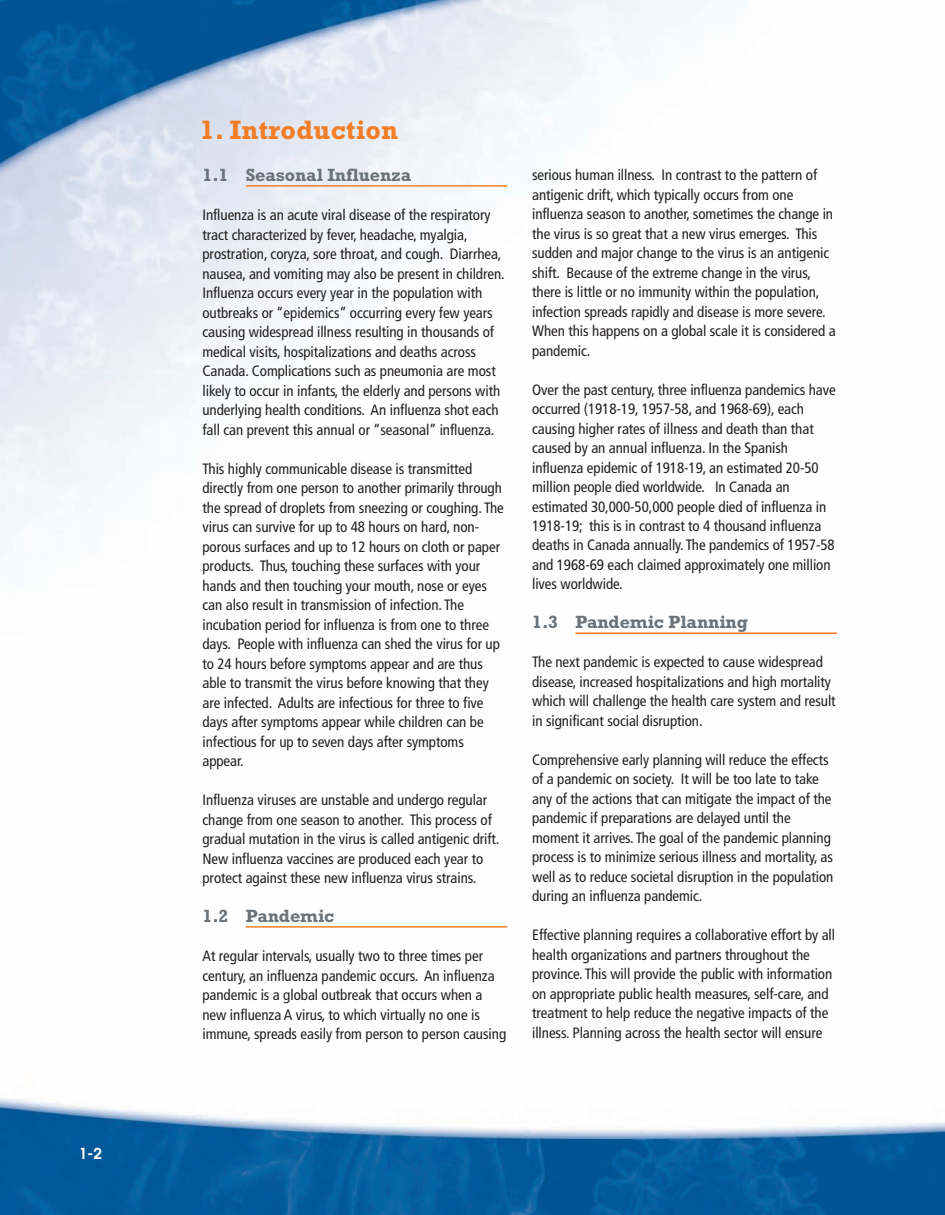
<style>
.page{position:relative;width:945px;height:1215px;background:#fff}
.page>*{position:absolute;margin:0;border:0;box-sizing:border-box;transform-origin:0 0}
.t1{font:700 27px "Rockwell";letter-spacing:.01em;color:#f47e27}
.t2{font:700 18px "Rockwell";letter-spacing:-.005em;color:#697379}
.t3{font:600 15.15px "Avant Garde";color:#fff}
.t4{font:condensed 15px/19.5px "Frutiger";letter-spacing:-.005em;color:#231f20}
</style>
<div class="page">
<img style="left:0;top:0;width:945px;height:1215px">
<hr style="left:246px;top:185px;width:261px;height:2px;background:#f47e27">
<hr style="left:246px;top:926px;width:261px;height:2px;background:#f47e27">
<hr style="left:575px;top:632px;width:262px;height:2px;background:#f47e27">
<p class="t3" style="left:79px;top:1147px;width:25px">1-2</p>
<h1 class="t1" style="left:200px;top:120px;width:200px">1. Introduction</h1>
<p class="t2" style="left:202px;top:169px;width:210px">1.1 Seasonal Influenza</p>
<p class="t4" style="left:202px;top:206px;width:304px">Influenza is an acute viral disease of the respiratory tract characterized by fever, headache, myalgia, prostration, coryza, sore throat, and cough. Diarrhea, nausea, and vomiting may also be present in children.<br>Influenza occurs every year in the population with outbreaks or “epidemics” occurring every few years causing widespread illness resulting in thousands of medical visits, hospitalizations and deaths across Canada. Complications such as pneumonia are most likely to occur in infants, the elderly and persons with underlying health conditions. An influenza shot each fall can prevent this annual or “seasonal” influenza.</p>
<p class="t4" style="left:202px;top:460px;width:303px">This highly communicable disease is transmitted directly from one person to another primarily through the spread of droplets from sneezing or coughing. The virus can survive for up to 48 hours on hard, non&shy;porous surfaces and up to 12 hours on cloth or paper products. Thus, touching these surfaces with your hands and then touching your mouth, nose or eyes can also result in transmission of infection. The incubation period for influenza is from one to three days. People with influenza can shed the virus for up to 24 hours before symptoms appear and are thus able to transmit the virus before knowing that they are infected. Adults are infectious for three to five days after symptoms appear while children can be infectious for up to seven days after symptoms appear.</p>
<p class="t4" style="left:202px;top:791px;width:299px">Influenza viruses are unstable and undergo regular change from one season to another. This process of gradual mutation in the virus is called antigenic drift.<br>New influenza vaccines are produced each year to protect against these new influenza virus strains.</p>
<p class="t2" style="left:202px;top:910px;width:133px">1.2 Pandemic</p>
<p class="t4" style="left:202px;top:947px;width:305px">At regular intervals, usually two to three times per century, an influenza pandemic occurs. An influenza pandemic is a global outbreak that occurs when a new influenza A virus, to which virtually no one is immune, spreads easily from person to person causing</p>
<p class="t4" style="left:532px;top:166px;width:305px">serious human illness. In contrast to the pattern of antigenic drift, which typically occurs from one influenza season to another, sometimes the change in the virus is so great that a new virus emerges. This sudden and major change to the virus is an antigenic shift. Because of the extreme change in the virus, there is little or no immunity within the population, infection spreads rapidly and disease is more severe.<br>When this happens on a global scale it is considered a pandemic.</p>
<p class="t4" style="left:532px;top:381px;width:305px">Over the past century, three influenza pandemics have occurred (1918-19, 1957-58, and 1968-69), each causing higher rates of illness and death than that caused by an annual influenza. In the Spanish influenza epidemic of 1918-19, an estimated 20-50 million people died worldwide. In Canada an estimated 30,000-50,000 people died of influenza in 1918-19; this is in contrast to 4 thousand influenza deaths in Canada annually. The pandemics of 1957-58 and 1968-69 each claimed approximately one million lives worldwide.</p>
<p class="t2" style="left:532px;top:616px;width:217px">1.3 Pandemic Planning</p>
<p class="t4" style="left:532px;top:654px;width:305px">The next pandemic is expected to cause widespread disease, increased hospitalizations and high mortality which will challenge the health care system and result in significant social disruption.</p>
<p class="t4" style="left:532px;top:751px;width:303px">Comprehensive early planning will reduce the effects of a pandemic on society. It will be too late to take any of the actions that can mitigate the impact of the pandemic if preparations are delayed until the moment it arrives. The goal of the pandemic planning process is to minimize serious illness and mortality, as well as to reduce societal disruption in the population during an influenza pandemic.</p>
<p class="t4" style="left:532px;top:927px;width:305px">Effective planning requires a collaborative effort by all health organizations and partners throughout the province. This will provide the public with information on appropriate public health measures, self-care, and treatment to help reduce the negative impacts of the illness. Planning across the health sector will ensure</p>
</div>
